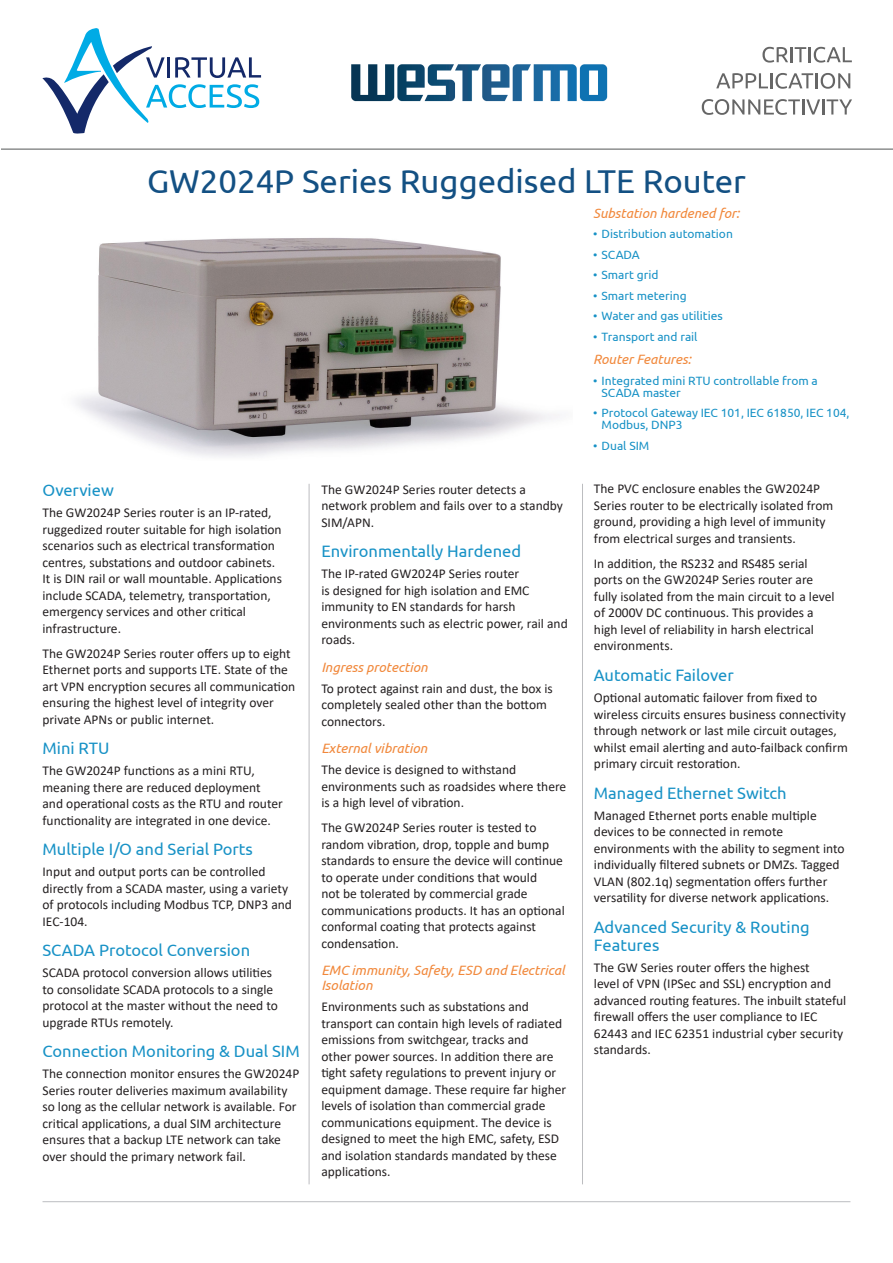
<style>
.page{position:relative;width:893px;height:1263px;background:#fff}
.page>*{position:absolute;margin:0;border:0;box-sizing:border-box;transform-origin:0 0}
.Head1{font:33px "Ubuntu";color:#135083}
.Head3{font:16.5px/18px "Ubuntu";color:#1892c6}
.Body_Text{font:13.5px/16.5px "Calibri";color:#231f20}
.DataHeading3{font:italic 13.5px/15px "Ubuntu";color:#f1883b}
.t1{font:12px/12px "Ubuntu";color:#1892c6}
</style>
<div class="page">
<hr style="left:2px;top:149px;width:891px;height:1px;background:#5d6161">
<svg style="left:762px;top:47px;width:44px;height:16px"></svg>
<hr style="left:808px;top:47px;width:3px;height:15px;background:#666">
<svg style="left:814px;top:47px;width:38px;height:16px"></svg>
<svg style="left:716px;top:73px;width:134px;height:16px"></svg>
<svg style="left:702px;top:99px;width:150px;height:16px"></svg>
<svg style="left:42px;top:28px;width:219px;height:106px"></svg>
<img style="left:351px;top:64px;width:257px;height:38px">
<img style="left:76px;top:238px;width:484px;height:219px">
<hr style="left:309px;top:484px;width:1px;height:700px;background:#bcbdc0">
<hr style="left:582px;top:484px;width:1px;height:700px;background:#bcbdc0">
<hr style="left:43px;top:1201px;width:807px;height:1px;background:#bcbdc0">
<p class="Head1" style="left:147px;top:161px;width:600px">GW2024P Series Ruggedised LTE Router</p>
<p class="Head3" style="left:43px;top:481px;width:73px">Overview</p>
<p class="Body_Text" style="left:43px;top:504px;width:241px">The GW2024P Series router is an IP-rated, ruggedized router suitable for high isolation scenarios such as electrical transformation centres, substations and outdoor cabinets.<br>It is DIN rail or wall mountable. Applications include SCADA, telemetry, transportation, emergency services and other critical infrastructure.</p>
<p class="Body_Text" style="left:43px;top:644px;width:254px">The GW2024P Series router offers up to eight Ethernet ports and supports LTE. State of the art VPN encryption secures all communication ensuring the highest level of integrity over private APNs or public internet.</p>
<p class="Head3" style="left:43px;top:739px;width:69px">Mini RTU</p>
<p class="Body_Text" style="left:43px;top:762px;width:242px">The GW2024P functions as a mini RTU, meaning there are reduced deployment and operational costs as the RTU and router functionality are integrated in one device.</p>
<p class="Head3" style="left:43px;top:840px;width:212px">Multiple I/O and Serial Ports</p>
<p class="Body_Text" style="left:43px;top:863px;width:251px">Input and output ports can be controlled directly from a SCADA master, using a variety of protocols including Modbus TCP, DNP3 and IEC-104.</p>
<p class="Head3" style="left:43px;top:941px;width:209px">SCADA Protocol Conversion</p>
<p class="Body_Text" style="left:43px;top:964px;width:237px">SCADA protocol conversion allows utilities to consolidate SCADA protocols to a single protocol at the master without the need to upgrade RTUs remotely.</p>
<p class="Head3" style="left:43px;top:1042px;width:259px">Connection Monitoring &amp; Dual SIM</p>
<p class="Body_Text" style="left:43px;top:1065px;width:258px">The connection monitor ensures the GW2024P Series router deliveries maximum availability so long as the cellular network is available. For critical applications, a dual SIM architecture ensures that a backup LTE network can take over should the primary network fail.</p>
<p class="Body_Text" style="left:321px;top:480px;width:243px">The GW2024P Series router detects a network problem and fails over to a standby<br>SIM/APN.</p>
<p class="Head3" style="left:321px;top:542px;width:201px">Environmentally Hardened</p>
<p class="Body_Text" style="left:321px;top:565px;width:248px">The IP-rated GW2024P Series router<br>is designed for high isolation and EMC immunity to EN standards for harsh environments such as electric power, rail and roads.</p>
<p class="DataHeading3" style="left:321px;top:659px;width:108px">Ingress protection</p>
<p class="Body_Text" style="left:321px;top:679px;width:233px">To protect against rain and dust, the box is completely sealed other than the bottom connectors.</p>
<p class="DataHeading3" style="left:321px;top:741px;width:107px">External vibration</p>
<p class="Body_Text" style="left:321px;top:761px;width:246px">The device is designed to withstand environments such as roadsides where there is a high level of vibration.</p>
<p class="Body_Text" style="left:321px;top:819px;width:245px">The GW2024P Series router is tested to random vibration, drop, topple and bump standards to ensure the device will continue to operate under conditions that would<br>not be tolerated by commercial grade communications products. It has an optional conformal coating that protects against condensation.</p>
<p class="DataHeading3" style="left:321px;top:963px;width:245px">EMC immunity, Safety, ESD and Electrical<br>Isolation</p>
<p class="Body_Text" style="left:321px;top:998px;width:246px">Environments such as substations and transport can contain high levels of radiated emissions from switchgear, tracks and<br>other power sources. In addition there are tight safety regulations to prevent injury or equipment damage. These require far higher levels of isolation than commercial grade communications equipment. The device is designed to meet the high EMC, safety, ESD and isolation standards mandated by these applications.</p>
<p class="DataHeading3" style="left:593px;top:205px;width:148px">Substation hardened for:</p>
<p class="t1" style="left:593px;top:228px;width:141px">• Distribution automation</p>
<p class="t1" style="left:593px;top:248px;width:48px">• SCADA</p>
<p class="t1" style="left:593px;top:269px;width:67px">• Smart grid</p>
<p class="t1" style="left:593px;top:289px;width:95px">• Smart metering</p>
<p class="t1" style="left:593px;top:310px;width:131px">• Water and gas utilities</p>
<p class="t1" style="left:593px;top:330px;width:106px">• Transport and rail</p>
<p class="DataHeading3" style="left:593px;top:352px;width:100px">Router Features:</p>
<p class="t1" style="left:602px;top:374px;width:218px;text-indent:-9px">• Integrated mini RTU controllable from a<br>SCADA master</p>
<p class="t1" style="left:602px;top:407px;width:249px;text-indent:-9px">• Protocol Gateway IEC 101, IEC 61850, IEC 104,<br>Modbus, DNP3</p>
<p class="t1" style="left:593px;top:439px;width:58px">• Dual SIM</p>
<p class="Body_Text" style="left:594px;top:480px;width:241px">The PVC enclosure enables the GW2024P Series router to be electrically isolated from ground, providing a high level of immunity from electrical surges and transients.</p>
<p class="Body_Text" style="left:594px;top:555px;width:242px">In addition, the RS232 and RS485 serial ports on the GW2024P Series router are fully isolated from the main circuit to a level of 2000V DC continuous. This provides a high level of reliability in harsh electrical environments.</p>
<p class="Head3" style="left:594px;top:666px;width:141px">Automatic Failover</p>
<p class="Body_Text" style="left:594px;top:689px;width:255px">Optional automatic failover from fixed to wireless circuits ensures business connectivity through network or last mile circuit outages, whilst email alerting and auto-failback confirm primary circuit restoration.</p>
<p class="Head3" style="left:594px;top:783px;width:194px">Managed Ethernet Switch</p>
<p class="Body_Text" style="left:594px;top:806px;width:252px">Managed Ethernet ports enable multiple devices to be connected in remote environments with the ability to segment into individually filtered subnets or DMZs. Tagged VLAN (802.1q) segmentation offers further versatility for diverse network applications.</p>
<p class="Head3" style="left:594px;top:917px;width:217px">Advanced Security &amp; Routing<br>Features</p>
<p class="Body_Text" style="left:594px;top:958px;width:254px">The GW Series router offers the highest<br>level of VPN (IPSec and SSL) encryption and advanced routing features. The inbuilt stateful firewall offers the user compliance to IEC 62443 and IEC 62351 industrial cyber security standards.</p>
</div>
